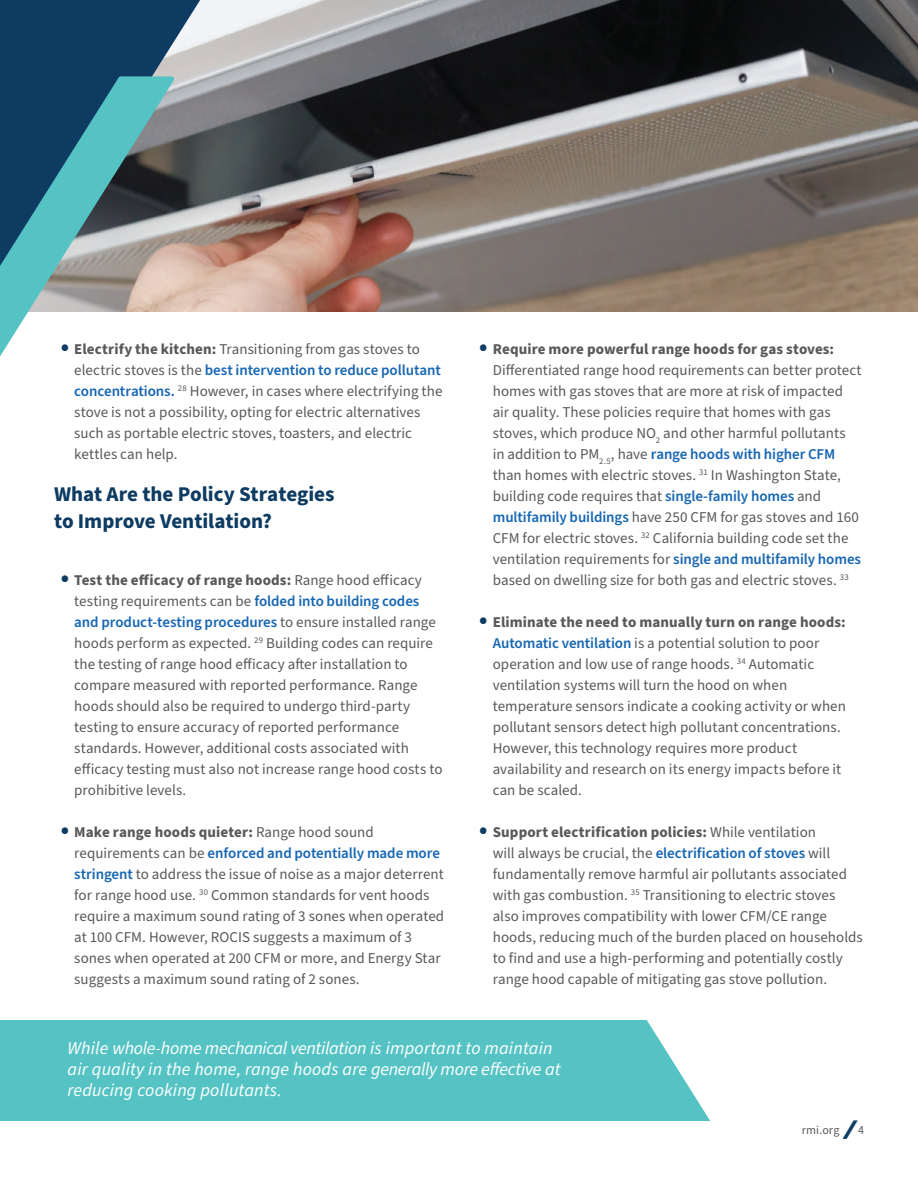
<style>
.page{position:relative;width:918px;height:1188px;background:#fff}
.page>*{position:absolute;margin:0;border:0;box-sizing:border-box;transform-origin:0 0}
.t1{font:700 21px/27px "Source Sans Pro";letter-spacing:-.005em;color:#0d3b62}
.t2{font:italic 18px/21px "Source Sans Pro";letter-spacing:.01em;color:#fff}
.t3{font:15px/21px "Source Sans Pro";color:#58595b}
.t4{font:12px "Source Sans Pro";letter-spacing:.015em;color:#58595b}
.s1{font-weight:700;font-size:24px;color:#0d3b62}
.s2{font-weight:700}
.s3{font-weight:600;color:#1867b3}
.s4{font-family:"Interstate";font-weight:900;font-style:italic;font-size:21px;color:#0d3b62}
</style>
<div class="page">
<div style="left:0;top:1020px;width:738px;height:100px;background:#55c3c4"></div>
<svg style="left:647px;top:1020px;width:91px;height:101px"></svg>
<img style="left:200px;top:0;width:718px;height:312px">
<svg style="left:0;top:0;width:200px;height:312px;background:#445f76"></svg>
<svg style="left:0;top:76px;width:174px;height:281px;background:#6e969f"></svg>
<p class="t3" style="left:74px;top:339px;width:370px;text-indent:-13px"><span class="s1">•</span> <span class="s2">Electrify the kitchen:</span> Transitioning from gas stoves to electric stoves is the <span class="s3">best intervention to reduce pollutant concentrations.</span> <sup>28</sup> However, in cases where electrifying the stove is not a possibility, opting for electric alternatives such as portable electric stoves, toasters, and electric kettles can help.</p>
<h1 class="t1" style="left:54px;top:481px;width:282px">What Are the Policy Strategies to Improve Ventilation?</h1>
<p class="t3" style="left:74px;top:570px;width:370px;text-indent:-14px"><span class="s1">•</span> <span class="s2">Test the efficacy of range hoods:</span> Range hood efficacy testing requirements can be <span class="s3">folded into building codes and product-testing procedures</span> to ensure installed range hoods perform as expected. <sup>29</sup> Building codes can require the testing of range hood efficacy after installation to compare measured with reported performance. Range hoods should also be required to undergo third-party testing to ensure accuracy of reported performance standards. However, additional costs associated with efficacy testing must also not increase range hood costs to prohibitive levels.</p>
<p class="t3" style="left:74px;top:822px;width:372px;text-indent:-14px"><span class="s1">•</span> <span class="s2">Make range hoods quieter:</span> Range hood sound requirements can be <span class="s3">enforced and potentially made more stringent</span> to address the issue of noise as a major deterrent for range hood use. <sup>30</sup> Common standards for vent hoods require a maximum sound rating of 3 sones when operated at 100 CFM. However, ROCIS suggests a maximum of 3 sones when operated at 200 CFM or more, and Energy Star suggests a maximum sound rating of 2 sones.</p>
<p class="t3" style="left:493px;top:339px;width:370px;text-indent:-13px"><span class="s1">•</span> <span class="s2">Require more powerful range hoods for gas stoves:<br></span>Differentiated range hood requirements can better protect homes with gas stoves that are more at risk of impacted air quality. These policies require that homes with gas stoves, which produce NO<sub>2</sub> and other harmful pollutants<br>in addition to PM<sub>2.5</sub>, have <span class="s3">range hoods with higher CFM </span>than homes with electric stoves. <sup>31</sup> In Washington State, building code requires that <span class="s3">single-family homes</span> and <span class="s3">multifamily buildings</span> have 250 CFM for gas stoves and 160<br>CFM for electric stoves. <sup>32</sup> California building code set the ventilation requirements for <span class="s3">single and multifamily homes </span>based on dwelling size for both gas and electric stoves. <sup>33</sup></p>
<p class="t3" style="left:493px;top:612px;width:355px;text-indent:-14px"><span class="s1">•</span> <span class="s2">Eliminate the need to manually turn on range hoods:<br></span><span class="s3">Automatic ventilation</span> is a potential solution to poor operation and low use of range hoods. <sup>34</sup> Automatic ventilation systems will turn the hood on when temperature sensors indicate a cooking activity or when pollutant sensors detect high pollutant concentrations.<br>However, this technology requires more product availability and research on its energy impacts before it can be scaled.</p>
<p class="t3" style="left:493px;top:822px;width:372px;text-indent:-14px"><span class="s1">•</span> <span class="s2">Support electrification policies:</span> While ventilation<br>will always be crucial, the <span class="s3">electrification of stoves</span> will fundamentally remove harmful air pollutants associated with gas combustion. <sup>35</sup> Transitioning to electric stoves also improves compatibility with lower CFM/CE range hoods, reducing much of the burden placed on households to find and use a high-performing and potentially costly range hood capable of mitigating gas stove pollution.</p>
<p class="t2" style="left:68px;top:1038px;width:495px">While whole-home mechanical ventilation is important to maintain air quality in the home, range hoods are generally more effective at reducing cooking pollutants.</p>
<p class="t4" style="left:802px;top:1122px;width:64px">rmi.org <span class="s4">/</span> 4</p>
</div>
